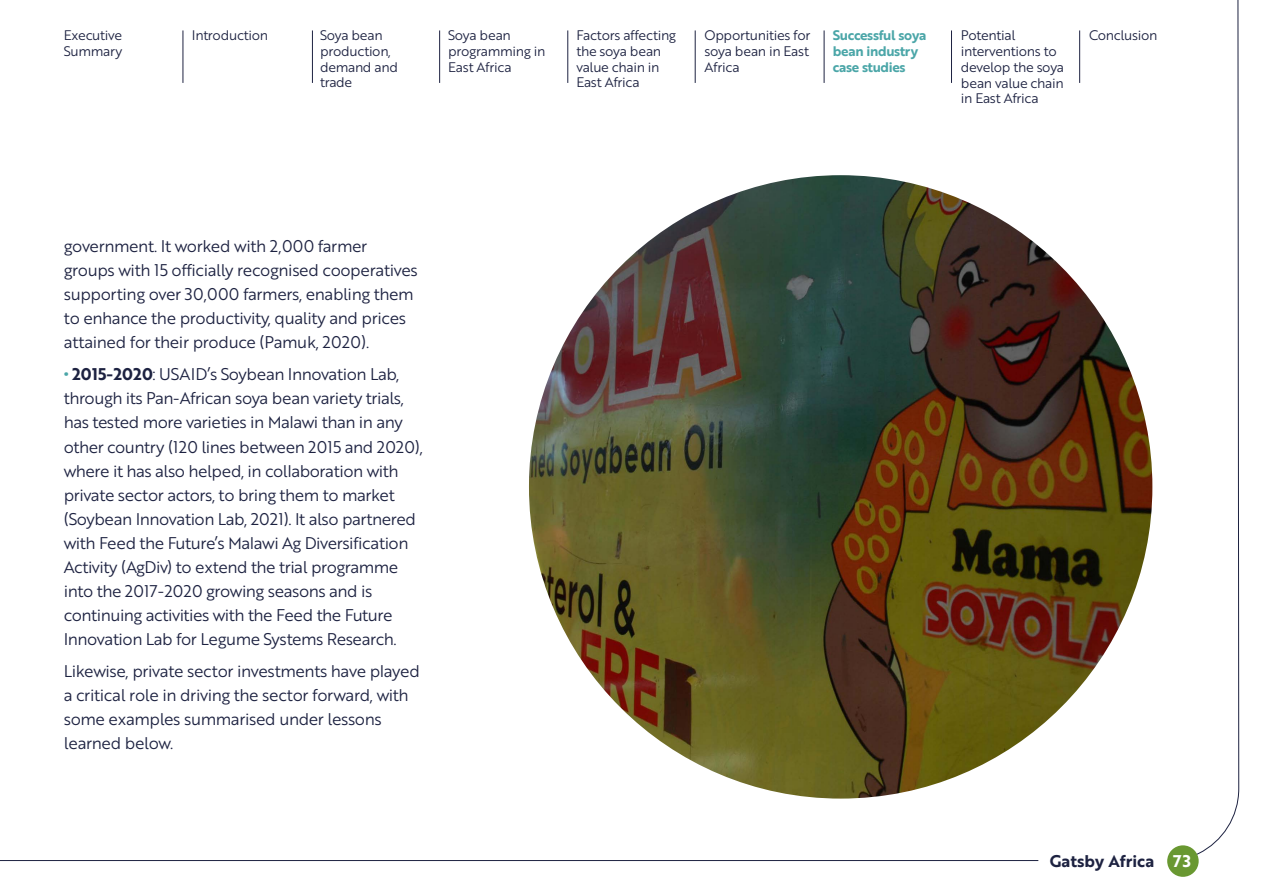
<style>
.page{position:relative;width:1263px;height:893px;background:#fff}
.page>*{position:absolute;margin:0;border:0;box-sizing:border-box;transform-origin:0 0}
.t1{font:16.5px/24px "Brother 1816 Book";letter-spacing:-.025em;color:#1d2241}
.t2{font:16.5px "Brother 1816 Bold";color:#1d2241}
.t3{font:13.5px/15.8px "Brother 1816 Book";letter-spacing:-.025em;color:#1d2241}
.t4{font:13.5px/15.8px "Brother 1816 Bold";letter-spacing:-.025em;color:#4ba6a8}
.s1{font-family:"Brother 1816 Bold";color:#4ba6a8}
.s2{font-family:"Brother 1816 Bold"}
.s3{color:#fff}
</style>
<div class="page">
<img style="left:529px;top:175px;width:623px;height:624px;border-radius:312px">
<svg style="left:1197px;top:0;width:42px;height:855px"></svg>
<div style="left:1167px;top:845px;width:32px;height:32px;background:#699831;border-radius:50%"></div>
<hr style="left:0;top:860px;width:1038px;height:1px;background:#1d2241">
<hr style="left:183px;top:30px;width:1px;height:53px;background:#1d2241">
<hr style="left:312px;top:30px;width:1px;height:53px;background:#1d2241">
<hr style="left:439px;top:30px;width:1px;height:53px;background:#1d2241">
<hr style="left:567px;top:30px;width:1px;height:53px;background:#1d2241">
<hr style="left:695px;top:30px;width:1px;height:53px;background:#1d2241">
<hr style="left:824px;top:30px;width:1px;height:53px;background:#1d2241">
<hr style="left:951px;top:30px;width:1px;height:53px;background:#1d2241">
<hr style="left:1079px;top:30px;width:1px;height:53px;background:#1d2241">
<p class="t3" style="left:64px;top:27px;width:60px">Executive<br>Summary</p>
<p class="t3" style="left:192px;top:27px;width:78px">Introduction</p>
<p class="t3" style="left:320px;top:27px;width:79px">Soya bean production, demand and trade</p>
<p class="t3" style="left:448px;top:27px;width:99px">Soya bean programming in<br>East Africa</p>
<p class="t3" style="left:576px;top:27px;width:101px">Factors affecting the soya bean value chain in<br>East Africa</p>
<p class="t3" style="left:704px;top:27px;width:107px;text-align:justify">Opportunities for soya bean in East Africa</p>
<p class="t4" style="left:833px;top:27px;width:95px">Successful soya bean industry case studies</p>
<p class="t3" style="left:961px;top:27px;width:105px">Potential interventions to develop the soya bean value chain in East Africa</p>
<p class="t3" style="left:1089px;top:27px;width:70px">Conclusion</p>
<p class="t1" style="left:64px;top:233px;width:355px">government. It worked with 2,000 farmer groups with 15 officially recognised cooperatives supporting over 30,000 farmers, enabling them to enhance the productivity, quality and prices attained for their produce (Pamuk, 2020).</p>
<p class="t1" style="left:64px;top:362px;width:361px"><span class="s1">•</span> <span class="s2">2015-2020</span>: USAID’s Soybean Innovation Lab, through its Pan-African soya bean variety trials, has tested more varieties in Malawi than in any other country (120 lines between 2015 and 2020), where it has also helped, in collaboration with private sector actors, to bring them to market (Soybean Innovation Lab, 2021). It also partnered with Feed the Future’s Malawi Ag Diversification Activity (AgDiv) to extend the trial programme into the 2017-2020 growing seasons and is continuing activities with the Feed the Future Innovation Lab for Legume Systems Research.</p>
<p class="t1" style="left:64px;top:658px;width:358px">Likewise, private sector investments have played a critical role in driving the sector forward, with some examples summarised under lessons learned below.</p>
<p class="t2" style="left:1050px;top:849px;width:143px">Gatsby Africa <span class="s3">73</span></p>
</div>
